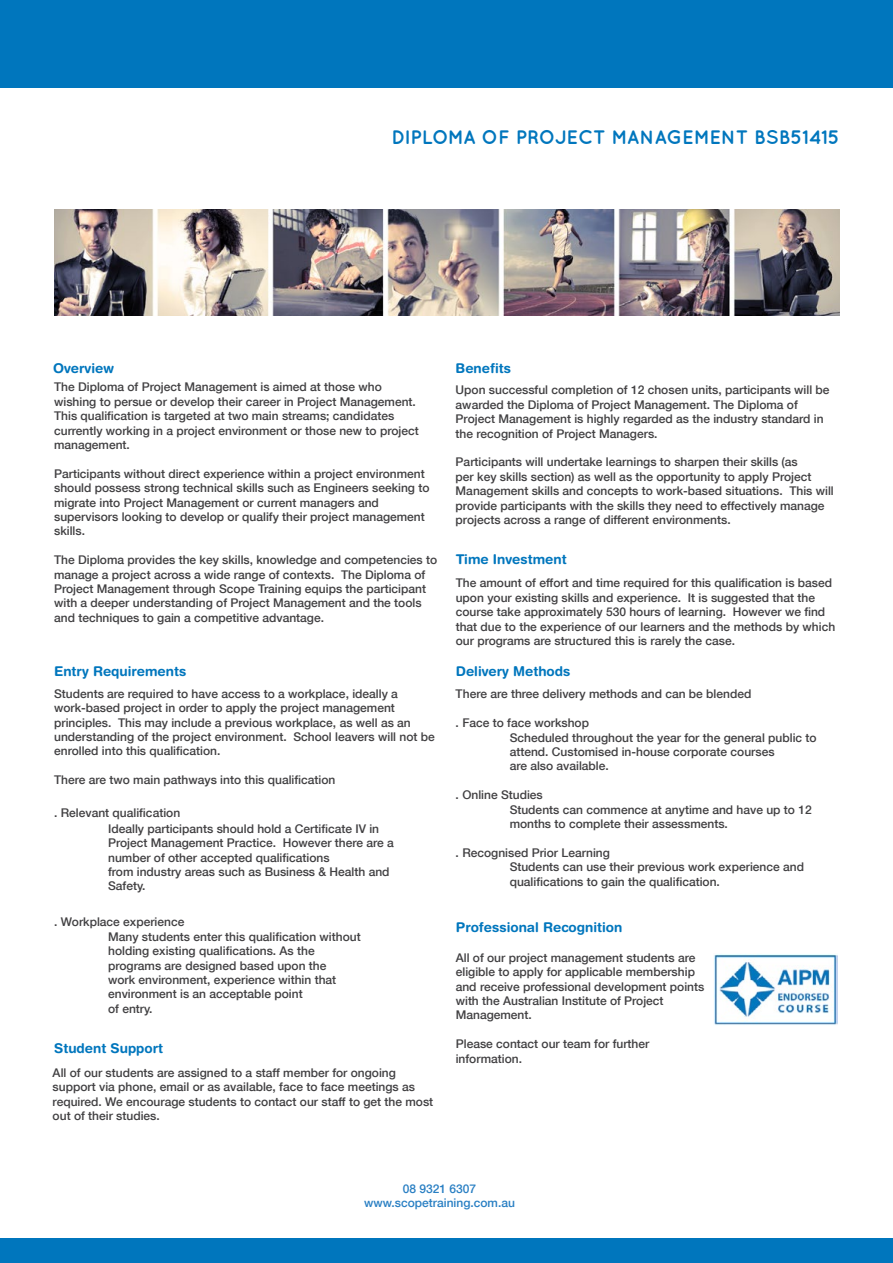
<style>
.page{position:relative;width:893px;height:1263px;background:#fff}
.page>*{position:absolute;margin:0;border:0;box-sizing:border-box;transform-origin:0 0}
.t1{font:700 19.5px "Quicksand";color:#0076bd}
.t2{font:700 13.5px "Helvetica Rounded";color:#0076bd}
.t3{font:500 12px/14.4px "Helvetica Neue LT Com";color:#414042}
.t4{font:500 12px/14.4px "Helvetica Neue LT Com";color:#297fc3;text-align:center}
</style>
<div class="page">
<div style="left:0;top:1238px;width:893px;height:25px;background:#0076bd"></div>
<div style="left:0;top:0;width:893px;height:87px;background:#0076bd"></div>
<img style="left:54px;top:209px;width:785px;height:106px">
<img style="left:714px;top:954px;width:124px;height:71px">
<p class="t2" style="left:53px;top:360px;width:62px">Overview</p>
<h1 class="t1" style="left:391px;top:126px;width:450px">DIPLOMA OF PROJECT MANAGEMENT BSB51415</h1>
<p class="t2" style="left:456px;top:360px;width:57px">Benefits</p>
<p class="t3" style="left:54px;top:380px;width:366px">The Diploma of Project Management is aimed at those who wishing to persue or develop their career in Project Management.<br>This qualification is targeted at two main streams; candidates currently working in a project environment or those new to project management.</p>
<p class="t3" style="left:54px;top:466px;width:377px">Participants without direct experience within a project environment should possess strong technical skills such as Engineers seeking to migrate into Project Management or current managers and supervisors looking to develop or qualify their project management skills.</p>
<p class="t3" style="left:54px;top:553px;width:385px">The Diploma provides the key skills, knowledge and competencies to manage a project across a wide range of contexts. The Diploma of Project Management through Scope Training equips the participant with a deeper understanding of Project Management and the tools and techniques to gain a competitive advantage.</p>
<p class="t2" style="left:54px;top:663px;width:134px">Entry Requirements</p>
<p class="t3" style="left:54px;top:686px;width:382px">Students are required to have access to a workplace, ideally a work-based project in order to apply the project management principles. This may include a previous workplace, as well as an understanding of the project environment. School leavers will not be enrolled into this qualification.</p>
<p class="t3" style="left:54px;top:772px;width:283px">There are two main pathways into this qualification</p>
<p class="t3" style="left:108px;top:804px;width:272px;line-height:16.2px;text-indent:-54px">. Relevant qualification<br>Ideally participants should hold a Certificate IV in</p>
<p class="t3" style="left:108px;top:835px;width:287px">Project Management Practice. However there are a number of other accepted qualifications<br>from industry areas such as Business &amp; Health and Safety.</p>
<p class="t3" style="left:108px;top:915px;width:254px;text-indent:-54px">. Workplace experience<br>Many students enter this qualification without holding existing qualifications. As the programs are designed based upon the<br>work environment, experience within that environment is an acceptable point<br>of entry.</p>
<p class="t2" style="left:54px;top:1040px;width:111px">Student Support</p>
<p class="t3" style="left:53px;top:1065px;width:382px">All of our students are assigned to a staff member for ongoing support via phone, email or as available, face to face meetings as required. We encourage students to contact our staff to get the most out of their studies.</p>
<p class="t3" style="left:456px;top:383px;width:375px">Upon successful completion of 12 chosen units, participants will be awarded the Diploma of Project Management. The Diploma of Project Management is highly regarded as the industry standard in the recognition of Project Managers.</p>
<p class="t3" style="left:456px;top:455px;width:380px">Participants will undertake learnings to sharpen their skills (as<br>per key skills section) as well as the opportunity to apply Project Management skills and concepts to work-based situations. This will provide participants with the skills they need to effectively manage projects across a range of different environments.</p>
<p class="t2" style="left:456px;top:551px;width:112px">Time Investment</p>
<p class="t3" style="left:456px;top:576px;width:381px">The amount of effort and time required for this qualification is based upon your existing skills and experience. It is suggested that the course take approximately 530 hours of learning. However we find that due to the experience of our learners and the methods by which our programs are structured this is rarely the case.</p>
<p class="t2" style="left:456px;top:663px;width:116px">Delivery Methods</p>
<p class="t3" style="left:456px;top:687px;width:297px">There are three delivery methods and can be blended</p>
<p class="t3" style="left:510px;top:715px;width:308px;text-indent:-54px">. Face to face workshop<br>Scheduled throughout the year for the general public to attend. Customised in-house corporate courses<br>are also available.</p>
<p class="t3" style="left:510px;top:787px;width:304px;text-indent:-54px">. Online Studies<br>Students can commence at anytime and have up to 12 months to complete their assessments.</p>
<p class="t3" style="left:510px;top:845px;width:296px;text-indent:-54px">. Recognised Prior Learning<br>Students can use their previous work experience and qualifications to gain the qualification.</p>
<p class="t2" style="left:456px;top:919px;width:168px">Professional Recognition</p>
<p class="t3" style="left:456px;top:950px;width:250px">All of our project management students are eligible to apply for applicable membership and receive professional development points with the Australian Institute of Project Management.</p>
<p class="t3" style="left:456px;top:1036px;width:195px">Please contact our team for further information.</p>
<p class="t4" style="left:364px;top:1181px;width:152px">08 9321 6307 www.scopetraining.com.au</p>
</div>
